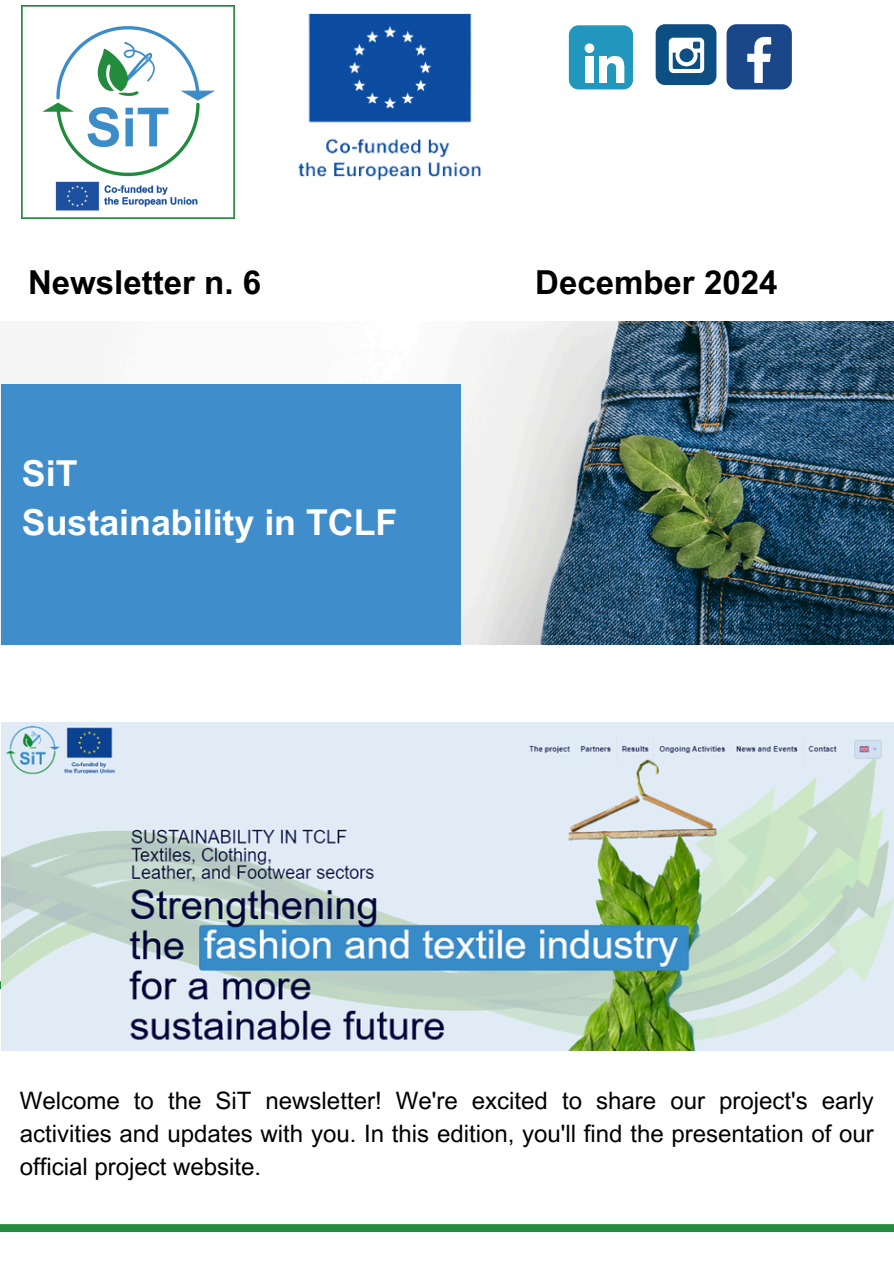
<style>
.page{position:relative;width:894px;height:1264px;background:#fff}
.page>*{position:absolute;margin:0;border:0;box-sizing:border-box;transform-origin:0 0}
.t1{font:700 35.7px/49.3px "Arial MT Pro";color:#fff}
.t2{font:700 33px "Arial MT Pro";color:#000}
.t3{font:24px/32.7px "Arial MT Pro";color:#000;text-align:justify}
</style>
<div class="page">
<img style="left:22px;top:6px;width:212px;height:212px">
<img style="left:298px;top:13px;width:184px;height:168px">
<img style="left:0;top:322px;width:893px;height:323px">
<div style="left:2px;top:384px;width:459px;height:261px;background:#3f8dcb"></div>
<div style="left:568px;top:25px;width:65px;height:64px;background:#2197bd;border-radius:10px"></div>
<svg style="left:584px;top:43px;width:10px;height:10px"></svg>
<div style="left:585px;top:56px;width:8px;height:27px;background:#fff"></div>
<div style="left:598px;top:56px;width:8px;height:27px;background:#fff"></div>
<svg style="left:606px;top:55px;width:18px;height:28px"></svg>
<div style="left:726px;top:24px;width:65px;height:65px;background:#1a4789;border-radius:10px"></div>
<svg style="left:747px;top:37px;width:24px;height:46px"></svg>
<div style="left:655px;top:24px;width:61px;height:61px;background:#0d4f83;border-radius:9px"></div>
<svg style="left:668px;top:38px;width:36px;height:35px"></svg>
<img style="left:2px;top:722px;width:891px;height:328px">
<div style="left:0;top:1224px;width:893px;height:7px;background:#238c3f"></div>
<p class="t2" style="left:28px;top:270px;width:234px">Newsletter n. 6</p>
<h1 class="t2" style="left:535px;top:270px;width:244px">December 2024</h1>
<h1 class="t1" style="left:22px;top:453px;width:377px">SiT<br>Sustainability in TCLF</h1>
<p class="t3" style="left:20px;top:1087px;width:855px">Welcome to the SiT newsletter! We're excited to share our project's early activities and updates with you. In this edition, you'll find the presentation of our official project website.</p>
</div>
